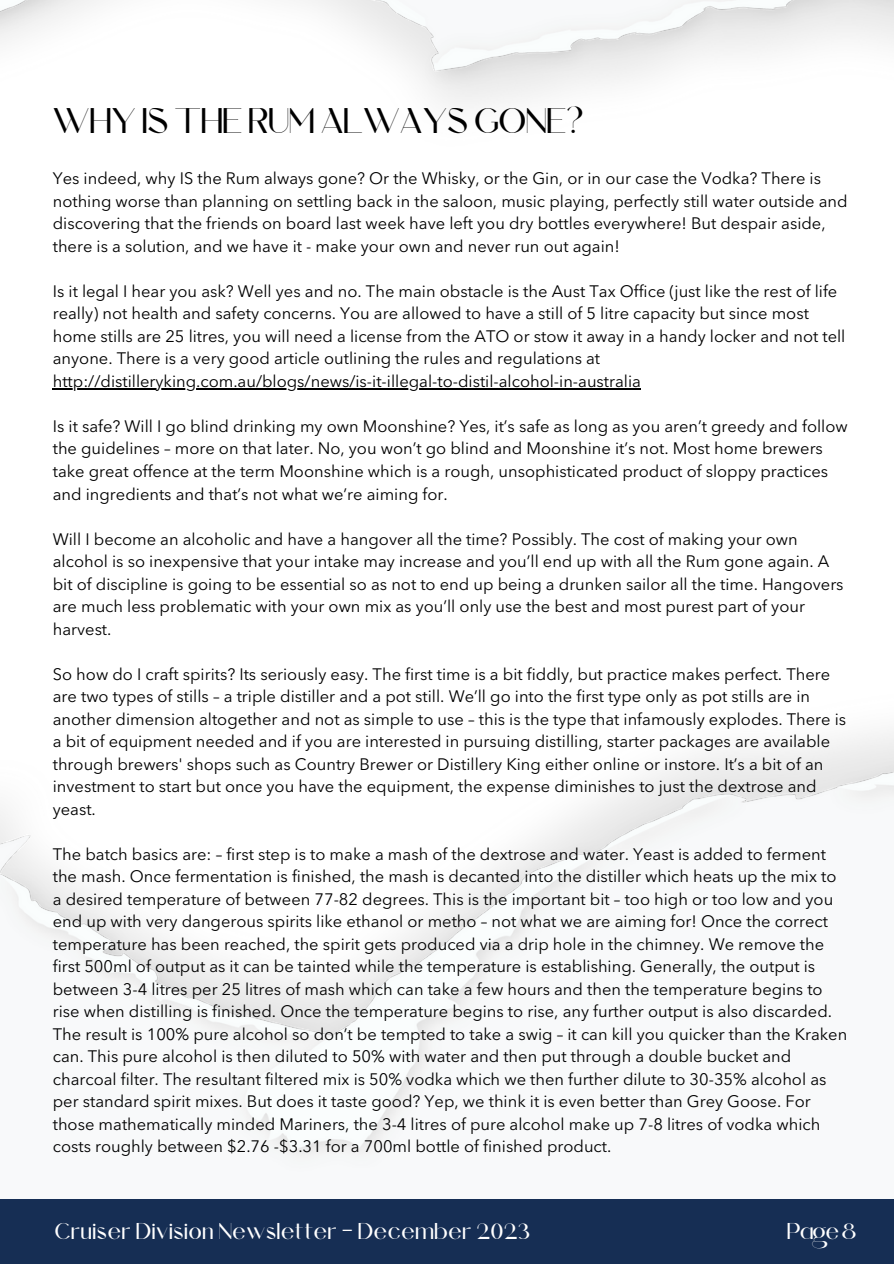
<style>
.page{position:relative;width:894px;height:1264px;background:#fff}
.page>*{position:absolute;margin:0;border:0;box-sizing:border-box;transform-origin:0 0}
.t1{font:21px "Alokary";letter-spacing:.05em;color:#000}
.t2{font:16.5px/22.5px "Avenir Next LT Pro";color:#000}
.t3{font:13.5px "Alokary";letter-spacing:.1em;color:#fff}
</style>
<div class="page">
<img style="left:0;top:0;width:893px;height:1160px">
<div style="left:0;top:1199px;width:893px;height:64px;background:#162e54"></div>
<hr style="left:53px;top:388px;width:588px;height:1px;background:#000">
<p class="t1" style="left:53px;top:113px;width:530px">WHY IS THE RUM ALWAYS GONE?</p>
<h2 class="t2" style="left:53px;top:169px;width:796px">Yes indeed, why IS the Rum always gone? Or the Whisky, or the Gin, or in our case the Vodka? There is nothing worse than planning on settling back in the saloon, music playing, perfectly still water outside and discovering that the friends on board last week have left you dry bottles everywhere! But despair aside, there is a solution, and we have it - make your own and never run out again!</h2>
<h2 class="t2" style="left:53px;top:281px;width:793px">Is it legal I hear you ask? Well yes and no. The main obstacle is the Aust Tax Office (just like the rest of life really) not health and safety concerns. You are allowed to have a still of 5 litre capacity but since most home stills are 25 litres, you will need a license from the ATO or stow it away in a handy locker and not tell anyone. There is a very good article outlining the rules and regulations at</h2>
<h2 class="t2" style="left:53px;top:371px;width:589px">http://distilleryking.com.au/blogs/news/is-it-illegal-to-distil-alcohol-in-australia</h2>
<h2 class="t2" style="left:53px;top:416px;width:796px">Is it safe? Will I go blind drinking my own Moonshine? Yes, it’s safe as long as you aren’t greedy and follow the guidelines – more on that later. No, you won’t go blind and Moonshine it’s not. Most home brewers take great offence at the term Moonshine which is a rough, unsophisticated product of sloppy practices and ingredients and that’s not what we’re aiming for.</h2>
<h2 class="t2" style="left:53px;top:529px;width:792px">Will I become an alcoholic and have a hangover all the time? Possibly. The cost of making your own alcohol is so inexpensive that your intake may increase and you’ll end up with all the Rum gone again. A bit of discipline is going to be essential so as not to end up being a drunken sailor all the time. Hangovers are much less problematic with your own mix as you’ll only use the best and most purest part of your</h2>
<h2 class="t2" style="left:53px;top:619px;width:60px">harvest.</h2>
<h2 class="t2" style="left:53px;top:664px;width:794px">So how do I craft spirits? Its seriously easy. The first time is a bit fiddly, but practice makes perfect. There are two types of stills – a triple distiller and a pot still. We’ll go into the first type only as pot stills are in another dimension altogether and not as simple to use – this is the type that infamously explodes. There is a bit of equipment needed and if you are interested in pursuing distilling, starter packages are available</h2>
<h2 class="t2" style="left:53px;top:754px;width:771px">through brewers' shops such as Country Brewer or Distillery King either online or instore. It’s a bit of an investment to start but once you have the equipment, the expense diminishes to just the dextrose and yeast.</h2>
<h2 class="t2" style="left:53px;top:844px;width:785px">The batch basics are: – first step is to make a mash of the dextrose and water. Yeast is added to ferment the mash. Once fermentation is finished, the mash is decanted into the distiller which heats up the mix to a desired temperature of between 77-82 degrees. This is the important bit – too high or too low and you end up with very dangerous spirits like ethanol or metho – not what we are aiming for! Once the correct</h2>
<p class="t2" style="left:53px;top:934px;width:795px">temperature has been reached, the spirit gets produced via a drip hole in the chimney. We remove the first 500ml of output as it can be tainted while the temperature is establishing. Generally, the output is between 3-4 litres per 25 litres of mash which can take a few hours and then the temperature begins to rise when distilling is finished. Once the temperature begins to rise, any further output is also discarded.<br>The result is 100% pure alcohol so don’t be tempted to take a swig – it can kill you quicker than the Kraken can. This pure alcohol is then diluted to 50% with water and then put through a double bucket and charcoal filter. The resultant filtered mix is 50% vodka which we then further dilute to 30-35% alcohol as per standard spirit mixes. But does it taste good? Yep, we think it is even better than Grey Goose. For those mathematically minded Mariners, the 3-4 litres of pure alcohol make up 7-8 litres of vodka which costs roughly between $2.76 -$3.31 for a 700ml bottle of finished product.</p>
<p class="t3" style="left:55px;top:1226px;width:476px">Cruiser Division Newsletter - December 2023</p>
<h1 class="t3" style="left:787px;top:1226px;width:70px">Page 8</h1>
</div>
